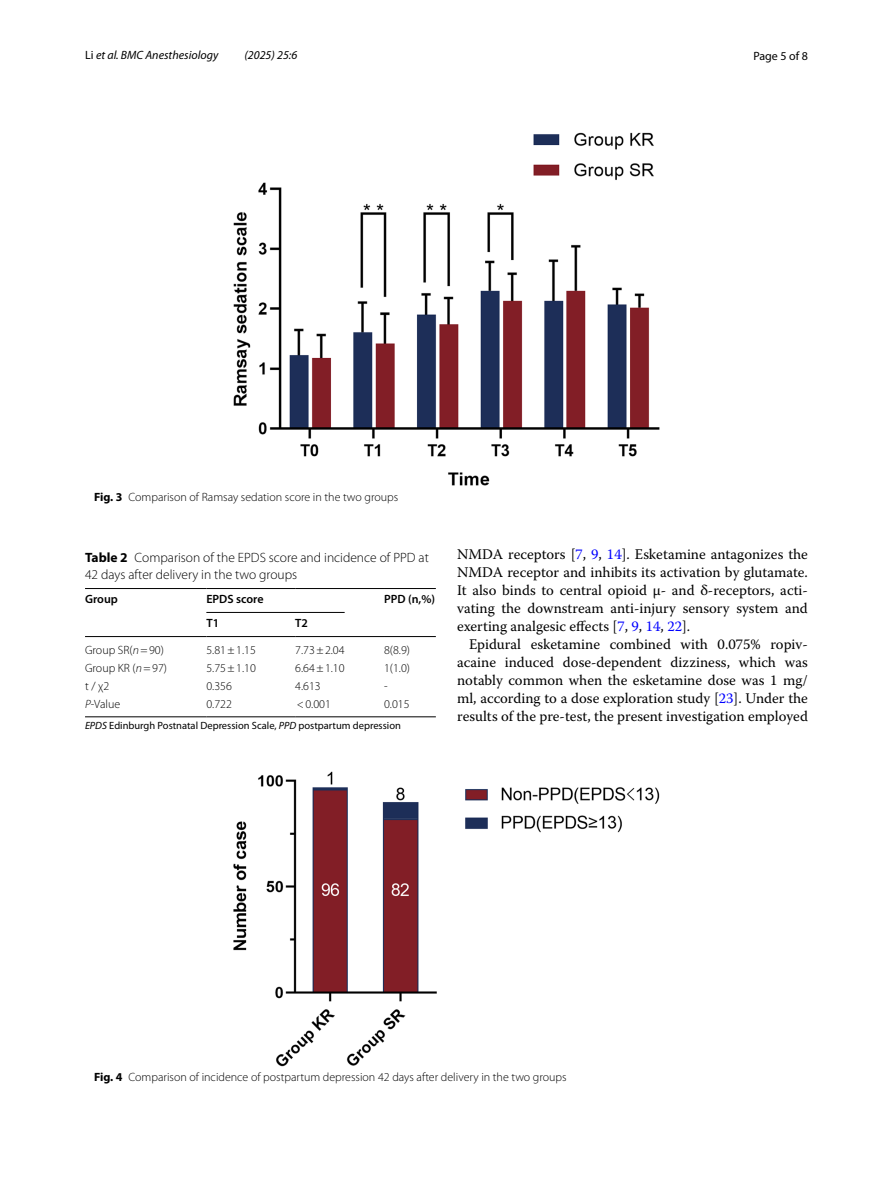
<style>
.page{position:relative;width:893px;height:1187px;background:#fff}
.page>*{position:absolute;margin:0;border:0;box-sizing:border-box;transform-origin:0 0}
.t1{font:14.7px/18px "Warnock Pro";color:#000;text-align:justify}
.t2{font:300 13.5px/16.5px "Myriad Pro";color:#000}
.t3{font:300 12px "Myriad Pro";color:#000}
.t4{font:italic 12px "Myriad Pro";color:#000}
.t5{font:600 12px "Myriad Pro";color:#000}
.t6{font:12px "Myriad Pro";color:#000}
.t7{font:10.5px "Myriad Pro";color:#000}
.s1{font-style:normal}
.s2{font-weight:700}
.s3{font-style:italic}
.s4{color:#00f}
</style>
<div class="page">
<img style="left:234px;top:133px;width:425px;height:352px">
<hr style="left:85px;top:588px;width:121px;height:1px;background:#000">
<hr style="left:85px;top:636px;width:121px;height:1px;background:#000">
<hr style="left:206px;top:588px;width:89px;height:1px;background:#000">
<hr style="left:295px;top:588px;width:89px;height:1px;background:#000">
<hr style="left:384px;top:588px;width:52px;height:1px;background:#000">
<hr style="left:384px;top:636px;width:52px;height:1px;background:#000">
<hr style="left:206px;top:636px;width:89px;height:1px;background:#000">
<hr style="left:295px;top:636px;width:89px;height:1px;background:#000">
<hr style="left:85px;top:716px;width:121px;height:1px;background:#000">
<hr style="left:206px;top:716px;width:89px;height:1px;background:#000">
<hr style="left:295px;top:716px;width:89px;height:1px;background:#000">
<hr style="left:384px;top:716px;width:52px;height:1px;background:#000">
<hr style="left:206px;top:612px;width:139px;height:1px;background:#000">
<img style="left:234px;top:771px;width:425px;height:295px">
<p class="t4" style="left:85px;top:48px;width:135px"><span class="s1">Li</span> et al. BMC Anesthesiology</p>
<p class="t4" style="left:245px;top:48px;width:54px">(2025) 25:6</p>
<p class="t6" style="left:753px;top:48px;width:56px">Page 5 of 8</p>
<p class="t3" style="left:94px;top:490px;width:306px"><span class="s2">Fig. 3</span> Comparison of Ramsay sedation score in the two groups</p>
<p class="t2" style="left:85px;top:549px;width:345px"><span class="s2">Table 2</span> Comparison of the EPDS score and incidence of PPD at<br>42 days after delivery in the two groups</p>
<p class="t5" style="left:85px;top:591px;width:34px">Group</p>
<p class="t5" style="left:206px;top:591px;width:59px">EPDS score</p>
<p class="t5" style="left:384px;top:591px;width:53px">PPD (n,%)</p>
<p class="t5" style="left:206px;top:615px;width:14px">T1</p>
<p class="t5" style="left:295px;top:615px;width:14px">T2</p>
<p class="t3" style="left:85px;top:643px;width:80px">Group SR(<span class="s3">n</span>=90)</p>
<p class="t3" style="left:206px;top:643px;width:51px">5.81±1.15</p>
<p class="t3" style="left:295px;top:643px;width:51px">7.73±2.04</p>
<p class="t3" style="left:384px;top:643px;width:28px">8(8.9)</p>
<p class="t3" style="left:85px;top:661px;width:83px">Group KR (<span class="s3">n</span>=97)</p>
<p class="t3" style="left:206px;top:661px;width:51px">5.75±1.10</p>
<p class="t3" style="left:295px;top:661px;width:51px">6.64±1.10</p>
<p class="t3" style="left:384px;top:661px;width:28px">1(1.0)</p>
<p class="t3" style="left:85px;top:679px;width:26px">t / χ2</p>
<p class="t3" style="left:206px;top:679px;width:27px">0.356</p>
<p class="t3" style="left:295px;top:679px;width:27px">4.613</p>
<p class="t3" style="left:384px;top:679px;width:5px">-</p>
<p class="t3" style="left:85px;top:697px;width:37px"><span class="s3">P</span>-Value</p>
<p class="t3" style="left:206px;top:697px;width:27px">0.722</p>
<p class="t3" style="left:297px;top:697px;width:36px">&lt;0.001</p>
<p class="t3" style="left:384px;top:697px;width:27px">0.015</p>
<p class="t7" style="left:85px;top:719px;width:317px"><span class="s3">EPDS</span> Edinburgh Postnatal Depression Scale, <span class="s3">PPD</span> postpartum depression</p>
<p class="t1" style="left:457px;top:545px;width:352px">NMDA receptors [<span class="s4">7</span>, <span class="s4">9</span>, <span class="s4">14</span>]. Esketamine antagonizes the NMDA receptor and inhibits its activation by glutamate.<br>It also binds to central opioid μ- and δ-receptors, acti&shy;vating the downstream anti-injury sensory system and exerting analgesic effects [<span class="s4">7</span>, <span class="s4">9</span>, <span class="s4">14</span>, <span class="s4">22</span>].</p>
<p class="t1" style="left:457px;top:635px;width:352px;text-indent:12px">Epidural esketamine combined with 0.075% ropiv&shy;acaine induced dose-dependent dizziness, which was notably common when the esketamine dose was 1 mg/ ml, according to a dose exploration study [<span class="s4">23</span>]. Under the results of the pre-test, the present investigation employed</p>
<p class="t3" style="left:94px;top:1070px;width:474px"><span class="s2">Fig. 4</span> Comparison of incidence of postpartum depression 42 days after delivery in the two groups</p>
</div>
